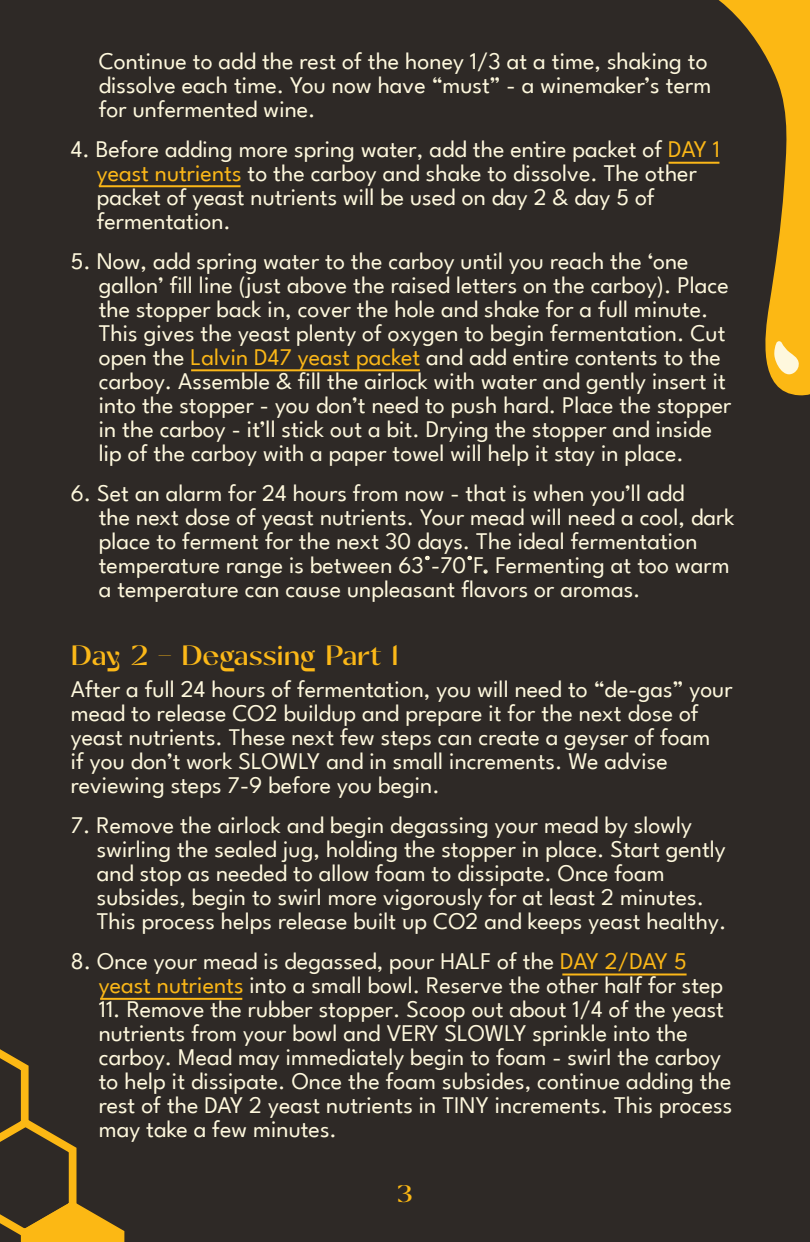
<style>
.page{position:relative;width:810px;height:1242px;background:#2e2926}
.page>*{position:absolute;margin:0;border:0;box-sizing:border-box;transform-origin:0 0}
.t1{font:700 28px "Skylight";color:#fbb818}
.t2{font:24px/24px "League Spartan";color:#fef8dd}
.t3{font:700 24px "Skylight";color:#fcb814}
.s1{color:#fbb718}
.s2{color:#fab616}
</style>
<div class="page">
<svg style="left:0;top:1049px;width:125px;height:193px"></svg>
<svg style="left:668px;top:0;width:142px;height:396px"></svg>
<svg style="left:774px;top:341px;width:26px;height:38px"></svg>
<svg style="left:425px;top:556px;width:5px;height:4px"></svg>
<svg style="left:468px;top:556px;width:4px;height:4px"></svg>
<hr style="left:191px;top:369px;width:229px;height:2px;background:#fbb718">
<hr style="left:99px;top:185px;width:142px;height:2px;background:#fbb718">
<hr style="left:669px;top:162px;width:50px;height:2px;background:#fbb718">
<hr style="left:562px;top:974px;width:125px;height:2px;background:#fbb718">
<hr style="left:100px;top:998px;width:142px;height:2px;background:#fbb718">
<p class="t2" style="left:99px;top:47px;width:614px">Continue to add the rest of the honey 1/3 at a time, shaking to dissolve each time. You now have “must” - a winemaker’s term for unfermented wine.</p>
<p class="t2" style="left:97px;top:135px;width:625px;text-indent:-26px">4. Before adding more spring water, add the entire packet of <span class="s1">DAY 1 yeast nutrients</span> to the carboy and shake to dissolve. The other packet of yeast nutrients will be used on day 2 &amp; day 5 of fermentation.</p>
<p class="t2" style="left:99px;top:247px;width:634px;text-indent:-28px">5. Now, add spring water to the carboy until you reach the ‘one gallon’ fill line (just above the raised letters on the carboy). Place the stopper back in, cover the hole and shake for a full minute.<br>This gives the yeast plenty of oxygen to begin fermentation. Cut open the <span class="s2">Lalvin</span> <span class="s1">D47 yeast packet</span> and add entire contents to the carboy. Assemble &amp; fill the airlock with water and gently insert it into the stopper - you don’t need to push hard. Place the stopper in the carboy - it’ll stick out a bit. Drying the stopper and inside lip of the carboy with a paper towel will help it stay in place.</p>
<p class="t2" style="left:99px;top:479px;width:637px;text-indent:-28px">6. Set an alarm for 24 hours from now - that is when you’ll add<br>the next dose of yeast nutrients. Your mead will need a cool, dark place to ferment for the next 30 days. The ideal fermentation temperature range is between 63°-70°F. Fermenting at too warm a temperature can cause unpleasant flavors or aromas.</p>
<p class="t1" style="left:71px;top:639px;width:330px">Day 2 - Degassing Part 1</p>
<p class="t2" style="left:71px;top:675px;width:663px">After a full 24 hours of fermentation, you will need to “de-gas” your mead to release CO2 buildup and prepare it for the next dose of yeast nutrients. These next few steps can create a geyser of foam<br>if you don’t work SLOWLY and in small increments. We advise reviewing steps 7-9 before you begin.</p>
<p class="t2" style="left:97px;top:811px;width:631px;text-indent:-26px">7. Remove the airlock and begin degassing your mead by slowly swirling the sealed jug, holding the stopper in place. Start gently and stop as needed to allow foam to dissipate. Once foam subsides, begin to swirl more vigorously for at least 2 minutes.<br>This process helps release built up CO2 and keeps yeast healthy.</p>
<p class="t2" style="left:99px;top:947px;width:626px;text-indent:-28px">8. Once your mead is degassed, pour HALF of the <span class="s1">DAY 2/DAY 5 yeast nutrients</span> into a small bowl. Reserve the other half for step</p>
<p class="t2" style="left:99px;top:995px;width:635px">11. Remove the rubber stopper. Scoop out about 1/4 of the yeast nutrients from your bowl and VERY SLOWLY sprinkle into the carboy. Mead may immediately begin to foam - swirl the carboy to help it dissipate. Once the foam subsides, continue adding the rest of the DAY 2 yeast nutrients in TINY increments. This process may take a few minutes.</p>
<p class="t3" style="left:397px;top:1180px;width:17px">3</p>
</div>
